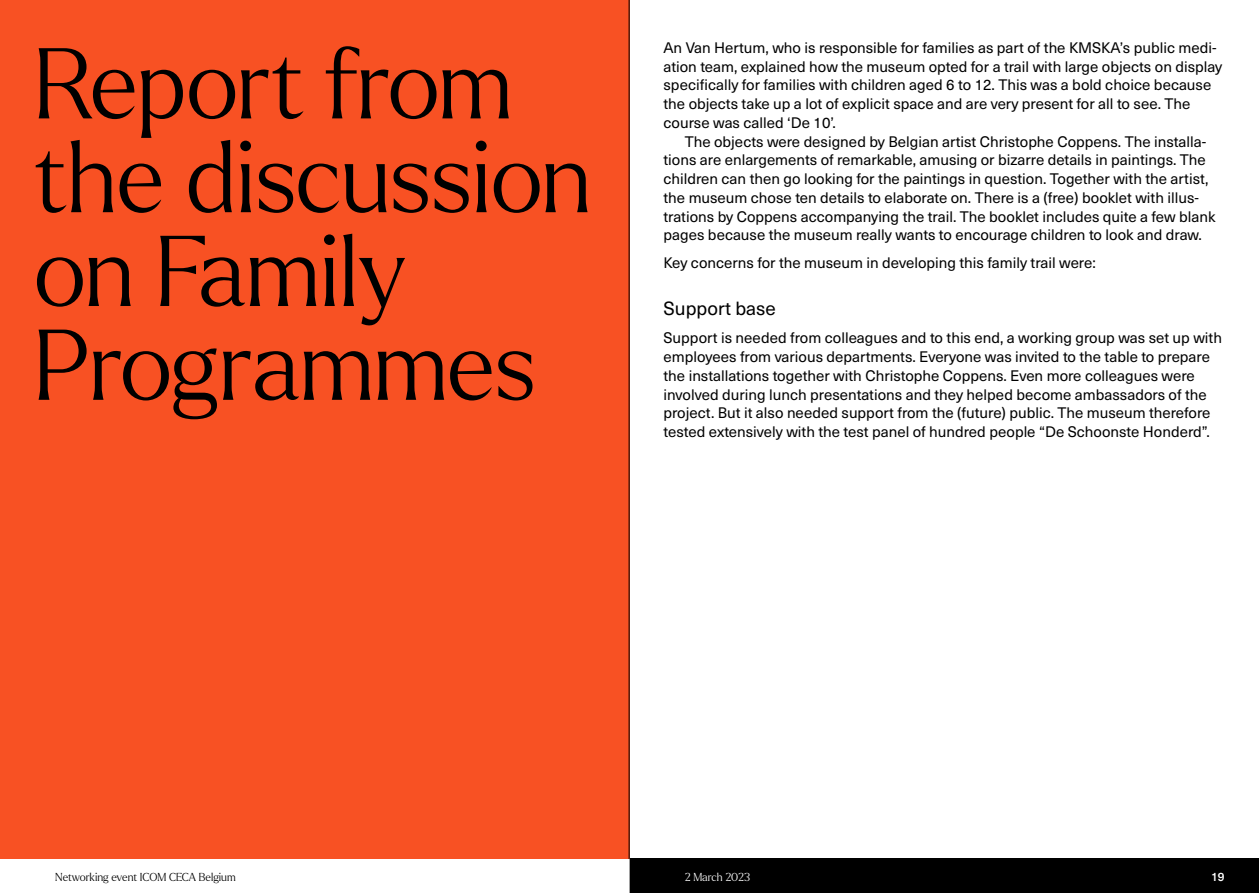
<style>
.page{position:relative;width:1259px;height:893px;background:#fff}
.page>*{position:absolute;margin:0;border:0;box-sizing:border-box;transform-origin:0 0}
.t1{font:300 97.5px/93.8px "Larken";letter-spacing:-.01em;color:#000}
.t2{font:18.75px "Neue Haas Unica W1 G";color:#000}
.t3{font:15px/18.8px "Neue Haas Unica W1 G";color:#000}
.t4{font:500 12px "Neue Haas Unica W1 G";color:#fff}
.t5{font:300 11.25px "Larken";letter-spacing:-.005em;color:#000}
.t6{font:300 11.25px "Larken";letter-spacing:-.005em;color:#fff}
</style>
<div class="page">
<div style="left:629px;top:859px;width:630px;height:34px;background:#000"></div>
<div style="left:0;top:0;width:629px;height:859px;background:#f85123"></div>
<hr style="left:629px;top:0;width:1px;height:859px;background:#000">
<hr style="left:629px;top:859px;width:1px;height:34px;background:#fff">
<h1 class="t1" style="left:34px;top:33px;width:559px">Report from the discussion on Family<br>Programmes</h1>
<p class="t3" style="left:663px;top:37px;width:560px">An Van Hertum, who is responsible for families as part of the KMSKA’s public medi&shy;ation team, explained how the museum opted for a trail with large objects on display specifically for families with children aged 6 to 12. This was a bold choice because the objects take up a lot of explicit space and are very present for all to see. The course was called ‘De 10’.</p>
<p class="t3" style="left:663px;top:131px;width:553px;text-indent:21px">The objects were designed by Belgian artist Christophe Coppens. The installa&shy;tions are enlargements of remarkable, amusing or bizarre details in paintings. The children can then go looking for the paintings in question. Together with the artist, the museum chose ten details to elaborate on. There is a (free) booklet with illus&shy;trations by Coppens accompanying the trail. The booklet includes quite a few blank pages because the museum really wants to encourage children to look and draw.</p>
<p class="t3" style="left:663px;top:253px;width:434px">Key concerns for the museum in developing this family trail were:</p>
<p class="t2" style="left:663px;top:295px;width:114px">Support base</p>
<p class="t3" style="left:663px;top:328px;width:560px">Support is needed from colleagues and to this end, a working group was set up with employees from various departments. Everyone was invited to the table to prepare the installations together with Christophe Coppens. Even more colleagues were involved during lunch presentations and they helped become ambassadors of the project. But it also needed support from the (future) public. The museum therefore tested extensively with the test panel of hundred people “De Schoonste Honderd”.</p>
<p class="t5" style="left:55px;top:869px;width:182px">Networking event ICOM CECA Belgium</p>
<p class="t6" style="left:685px;top:869px;width:67px">2 March 2023</p>
<p class="t4" style="left:1211px;top:867px;width:15px">19</p>
</div>
